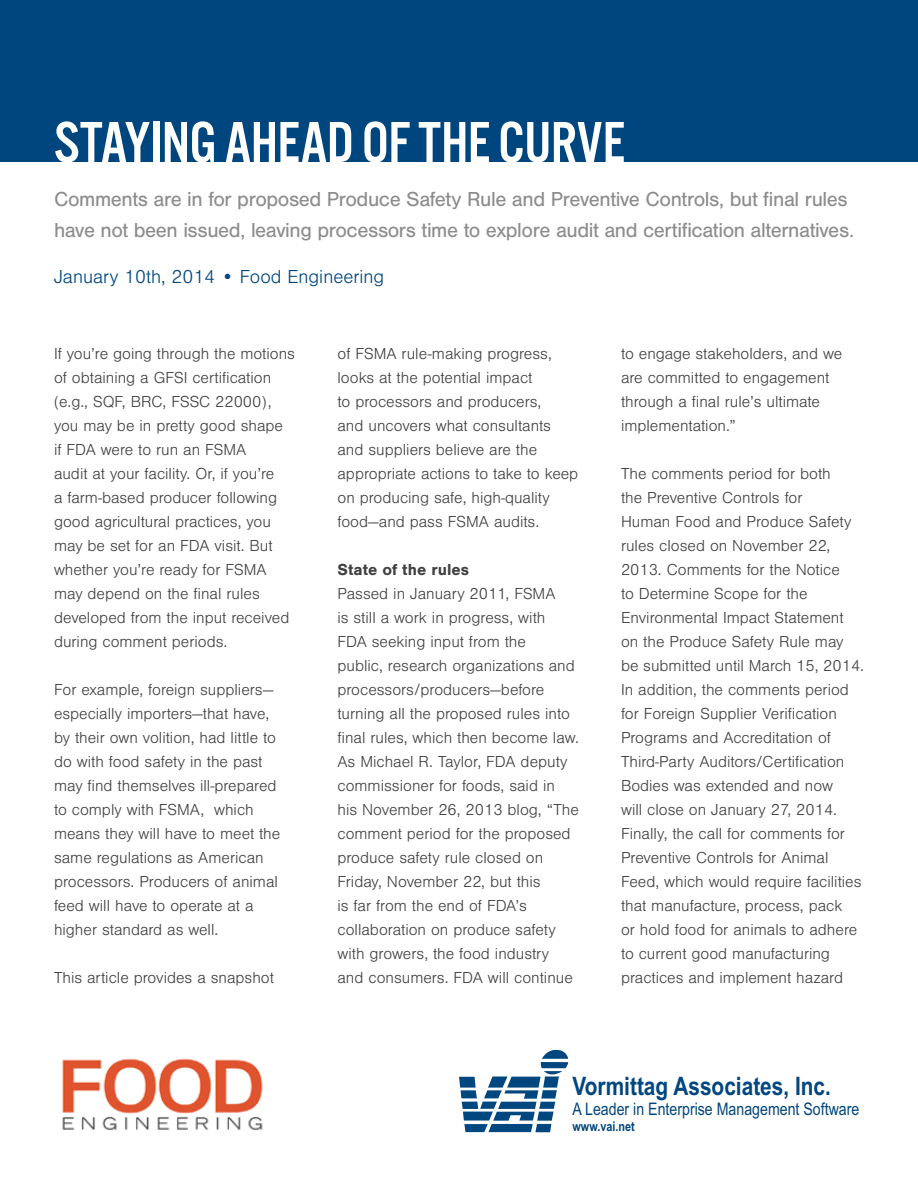
<style>
.page{position:relative;width:918px;height:1188px;background:#fff}
.page>*{position:absolute;margin:0;border:0;box-sizing:border-box;transform-origin:0 0}
.t1{font:60px "Alternate Got No 3 D";letter-spacing:-.01em;color:#fff}
.t2{font:700 25.5px "Arial Narrow";color:#00467f}
.t3{font:21px/31.5px "Nimbus San";letter-spacing:-.02em;color:#8c8c8c}
.t4{font:300 19.5px "Nimbus San";color:#00467e}
.t5{font:17.25px "Arial Narrow";color:#00467f}
.t6{font:300 16.5px/24px "Nimbus San";color:#404040}
.t7{font:700 16.5px "Nimbus San";color:#404040}
.t8{font:700 13.2px "Arial Narrow";color:#00467f}
</style>
<div class="page">
<div style="left:0;top:0;width:918px;height:161px;background:#00467e"></div>
<svg style="left:459px;top:1051px;width:109px;height:81px"></svg>
<img style="left:62px;top:1058px;width:201px;height:73px">
<h1 class="t1" style="left:54px;top:110px;width:572px">STAYING AHEAD OF THE CURVE</h1>
<p class="t3" style="left:54px;top:183px;width:802px">Comments are in for proposed Produce Safety Rule and Preventive Controls, but final rules have not been issued, leaving processors time to explore audit and certification alternatives.</p>
<p class="t4" style="left:54px;top:267px;width:332px">January 10th, 2014 • Food Engineering</p>
<p class="t6" style="left:54px;top:342px;width:243px">If you’re going through the motions of obtaining a GFSI certification (e.g., SQF, BRC, FSSC 22000), you may be in pretty good shape<br>if FDA were to run an FSMA<br>audit at your facility. Or, if you’re<br>a farm-based producer following good agricultural practices, you may be set for an FDA visit. But whether you’re ready for FSMA may depend on the final rules developed from the input received during comment periods.</p>
<p class="t6" style="left:54px;top:678px;width:228px">For example, foreign suppliers— especially importers—that have, by their own volition, had little to do with food safety in the past may find themselves ill-prepared to comply with FSMA, which means they will have to meet the same regulations as American processors. Producers of animal feed will have to operate at a higher standard as well.</p>
<p class="t6" style="left:54px;top:966px;width:221px">This article provides a snapshot</p>
<p class="t6" style="left:338px;top:342px;width:242px">of FSMA rule-making progress, looks at the potential impact<br>to processors and producers,<br>and uncovers what consultants and suppliers believe are the appropriate actions to take to keep on producing safe, high-quality food—and pass FSMA audits.</p>
<p class="t7" style="left:338px;top:560px;width:133px">State of the rules</p>
<p class="t6" style="left:338px;top:582px;width:243px">Passed in January 2011, FSMA<br>is still a work in progress, with<br>FDA seeking input from the<br>public, research organizations and processors/producers—before turning all the proposed rules into final rules, which then become law.<br>As Michael R. Taylor, FDA deputy commissioner for foods, said in<br>his November 26, 2013 blog, “The comment period for the proposed produce safety rule closed on<br>Friday, November 22, but this<br>is far from the end of FDA’s collaboration on produce safety with growers, the food industry and consumers. FDA will continue</p>
<p class="t6" style="left:621px;top:342px;width:223px">to engage stakeholders, and we are committed to engagement through a final rule’s ultimate implementation.”</p>
<p class="t6" style="left:621px;top:462px;width:245px">The comments period for both<br>the Preventive Controls for<br>Human Food and Produce Safety rules closed on November 22,<br>2013. Comments for the Notice<br>to Determine Scope for the<br>Environmental Impact Statement on the Produce Safety Rule may be submitted until March 15, 2014.<br>In addition, the comments period for Foreign Supplier Verification<br>Programs and Accreditation of<br>Third-Party Auditors/Certification<br>Bodies was extended and now<br>will close on January 27, 2014.<br>Finally, the call for comments for<br>Preventive Controls for Animal<br>Feed, which would require facilities that manufacture, process, pack<br>or hold food for animals to adhere to current good manufacturing practices and implement hazard</p>
<h2 class="t2" style="left:573px;top:1071px;width:260px">Vormittag Associates, Inc.</h2>
<p class="t5" style="left:573px;top:1097px;width:288px">A Leader in Enterprise Management Software</p>
<p class="t8" style="left:573px;top:1119px;width:64px">www.vai.net</p>
</div>
